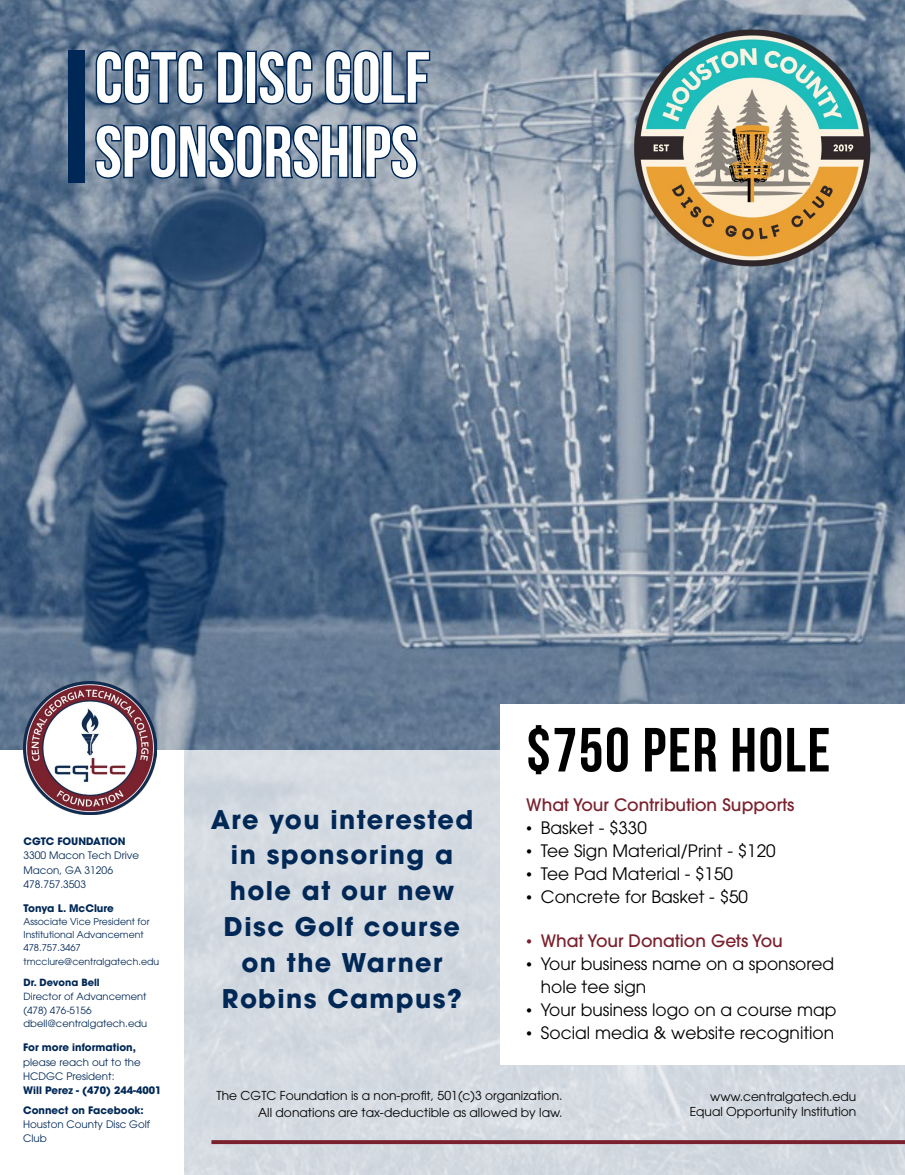
<style>
.page{position:relative;width:905px;height:1175px;background:#fff}
.page>*{position:absolute;margin:0;border:0;box-sizing:border-box;transform-origin:0 0}
.t1{font:71.85px/74.1px "Bebas Neue";color:#fff}
.t2{font:700 62.25px "Bebas Neue";letter-spacing:.025em;color:#000}
.t3{font:700 25.65px/35.8px "ITC Avant Garde Pro";letter-spacing:.055em;color:#002856;text-align:center}
.t4{font:17.1px/23px "ITC Avant Garde Pro";color:#000}
.t5{font:500 17.1px "ITC Avant Garde Pro";color:#7a212e}
.t6{font:12.3px/17.1px "ITC Avant Garde Pro";color:#000;text-align:right}
.t7{font:700 10.35px "ITC Avant Garde Pro";color:#002856}
.t8{font:10.2px/14.4px "ITC Avant Garde Pro";color:#002856}
.t9{font:700 10.2px/19.4px "ITC Avant Garde Pro";color:#002856}
.t10{font:9.9px/13.8px "ITC Avant Garde Pro";color:#002856}
.t11{font:700 9.9px "ITC Avant Garde Pro";color:#002856}
.t12{font:9.45px/13.2px "ITC Avant Garde Pro";color:#002856}
.s1{font-family:"Times New Roman"}
.s2{font-family:"Times New Roman";font-weight:400}
</style>
<div class="page">
<img style="left:0;top:0;width:904px;height:750px">
<div style="left:183px;top:750px;width:721px;height:424px;background:#d4dae1"></div>
<div style="left:500px;top:704px;width:404px;height:360px;background:#fff"></div>
<img style="left:24px;top:681px;width:132px;height:133px">
<div style="left:68px;top:50px;width:17px;height:132px;background:#002856"></div>
<svg style="left:95px;top:50px;width:335px;height:129px;background:#5f7690"></svg>
<svg style="left:211px;top:1140px;width:693px;height:4px;background:#7d2834"></svg>
<img style="left:610px;top:2px;width:281px;height:281px">
<h1 class="t1" style="left:95px;top:40px;width:336px">CGTC DISC GOLF<br>SPONSORSHIPS</h1>
<h2 class="t2" style="left:526px;top:716px;width:305px">$750 PER HOLE</h2>
<p class="t9" style="left:24px;top:831px;width:104px">CGTC FOUNDATION</p>
<p class="t8" style="left:24px;top:848px;width:117px">3300 Macon Tech Drive<br>Macon, GA 31206<br>478.757.3503</p>
<p class="t7" style="left:24px;top:901px;width:92px">Tonya L. McClure</p>
<p class="t12" style="left:24px;top:915px;width:137px">Associate Vice President for<br>Institutional Advancement<br>478.757.3467 tmcclure@centralgatech.edu</p>
<p class="t11" style="left:24px;top:975px;width:78px">Dr. Devona Bell</p>
<p class="t10" style="left:24px;top:989px;width:125px">Director of Advancement (478) 476-5156 dbell@centralgatech.edu</p>
<p class="t9" style="left:23px;top:1037px;width:114px">For more information,</p>
<p class="t8" style="left:23px;top:1054px;width:119px">please reach out to the<br>HCDGC President:</p>
<p class="t9" style="left:23px;top:1080px;width:140px">Will Perez - (470) 244-4001<br>Connect on Facebook:</p>
<p class="t8" style="left:23px;top:1117px;width:128px">Houston County Disc Golf<br>Club</p>
<h3 class="t3" style="left:211px;top:801px;width:264px">Are you interested in sponsoring a hole at our new<br>Disc Golf course on the Warner<br>Robins Campus?</h3>
<p class="t5" style="left:526px;top:793px;width:270px">What Your Contribution Supports</p>
<p class="t4" style="left:526px;top:816px;width:122px"><span class="s1">•</span> Basket - $330</p>
<p class="t4" style="left:526px;top:839px;width:251px"><span class="s1">•</span> Tee Sign Material/Print - $120</p>
<p class="t4" style="left:526px;top:862px;width:208px"><span class="s1">•</span> Tee Pad Material - $150</p>
<p class="t4" style="left:526px;top:885px;width:223px"><span class="s1">•</span> Concrete for Basket - $50</p>
<p class="t5" style="left:526px;top:929px;width:258px"><span class="s2">•</span> What Your Donation Gets You</p>
<p class="t4" style="left:540px;top:951px;width:295px;text-indent:-14px"><span class="s1">•</span> Your business name on a sponsored hole tee sign</p>
<p class="t4" style="left:526px;top:997px;width:311px"><span class="s1">•</span> Your business logo on a course map</p>
<p class="t4" style="left:526px;top:1020px;width:309px"><span class="s1">•</span> Social media &amp; website recognition</p>
<p class="t6" style="left:216px;top:1086px;width:347px">The CGTC Foundation is a non-profit, 501(c)3 organization.<br>All donations are tax-deductible as allowed by law.</p>
<p class="t6" style="left:689px;top:1089px;width:168px;line-height:14.7px">www.centralgatech.edu<br>Equal Opportunity Institution</p>
</div>
